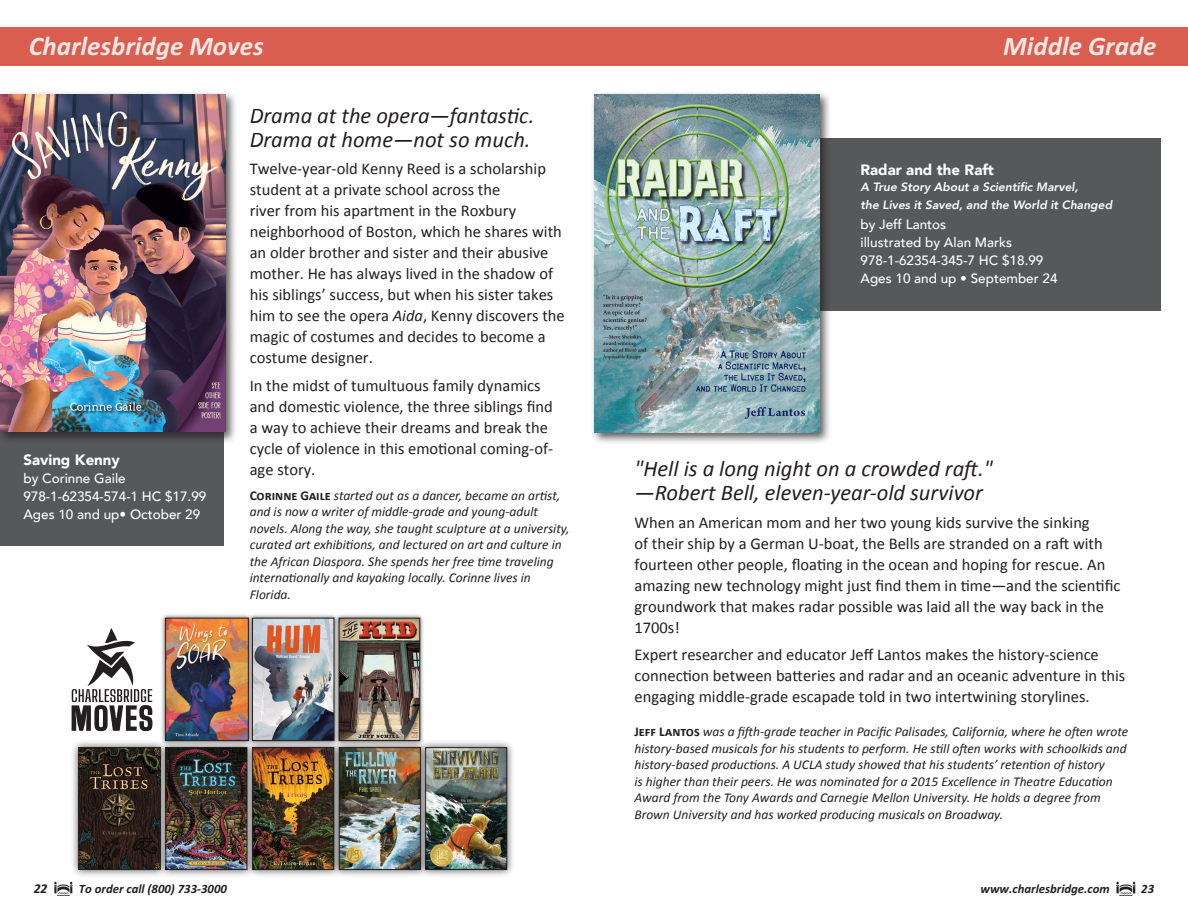
<style>
.page{position:relative;width:1188px;height:918px;background:#fff}
.page>*{position:absolute;margin:0;border:0;box-sizing:border-box;transform-origin:0 0}
.t1{font:italic 700 27px "Calibri";color:#fff}
.Tagline{font:italic 22.5px/24px "Calibri";color:#231f20}
.Tagline-2{font:16.5px/21px "Calibri";color:#231f20}
.t2{font:900 15px "Avenir";color:#fff}
.Tagline-3{font:italic 13.5px/16.5px "Calibri";color:#231f20}
.t3{font:500 13.5px/18px "Avenir";color:#fff}
.t4{font:italic 700 13.5px "Calibri";color:#231f20}
.t5{font:italic 700 12.75px "Calibri";color:#231f20}
.t6{font:italic 800 12px/18px "Avenir";color:#fff}
.s1{font-style:italic}
.s2{font-weight:700;font-style:normal}
</style>
<div class="page">
<div style="left:0;top:389px;width:224px;height:157px;background:#57585a"></div>
<div style="left:798px;top:138px;width:363px;height:172px;background:#57585a"></div>
<img style="left:54px;top:881px;width:19px;height:15px">
<div style="left:0;top:27px;width:1188px;height:39px;background:#d95e4f"></div>
<div style="left:0;top:90px;width:238px;height:355px;background:#231f20;opacity:.75"></div>
<img style="left:0;top:94px;width:225px;height:338px">
<img style="left:71px;top:628px;width:82px;height:104px">
<div style="left:331px;top:739px;width:98px;height:139px;background:#231f20;opacity:.75"></div>
<img style="left:342px;top:749px;width:75px;height:119px">
<div style="left:339px;top:747px;width:82px;height:123px;border:1px solid #231f20"></div>
<div style="left:70px;top:739px;width:99px;height:139px;background:#231f20;opacity:.75"></div>
<img style="left:81px;top:749px;width:76px;height:119px">
<div style="left:79px;top:747px;width:81px;height:123px;border:1px solid #231f20"></div>
<div style="left:157px;top:739px;width:98px;height:139px;background:#231f20;opacity:.75"></div>
<img style="left:167px;top:749px;width:77px;height:119px">
<div style="left:165px;top:747px;width:82px;height:123px;border:1px solid #231f20"></div>
<div style="left:244px;top:739px;width:98px;height:139px;background:#231f20;opacity:.75"></div>
<img style="left:254px;top:749px;width:78px;height:119px">
<div style="left:252px;top:747px;width:82px;height:123px;border:1px solid #231f20"></div>
<div style="left:417px;top:739px;width:98px;height:139px;background:#231f20;opacity:.75"></div>
<img style="left:427px;top:749px;width:78px;height:119px">
<div style="left:425px;top:747px;width:82px;height:123px;border:1px solid #231f20"></div>
<div style="left:160px;top:613px;width:93px;height:132px;background:#231f20;opacity:.75"></div>
<img style="left:167px;top:620px;width:80px;height:119px">
<div style="left:165px;top:618px;width:84px;height:123px;border:1px solid #231f20"></div>
<div style="left:214px;top:838px;width:12px;height:12px;border:1px solid #231f20"></div>
<div style="left:247px;top:613px;width:92px;height:132px;background:#231f20;opacity:.75"></div>
<img style="left:254px;top:620px;width:78px;height:119px">
<div style="left:252px;top:618px;width:82px;height:123px;border:1px solid #231f20"></div>
<div style="left:334px;top:613px;width:91px;height:132px;background:#231f20;opacity:.75"></div>
<img style="left:341px;top:620px;width:77px;height:119px">
<div style="left:339px;top:618px;width:81px;height:123px;border:1px solid #231f20"></div>
<div style="left:590px;top:90px;width:242px;height:355px;background:#231f20;opacity:.75"></div>
<img style="left:594px;top:94px;width:225px;height:338px">
<img style="left:1116px;top:881px;width:20px;height:15px">
<h1 class="t1" style="left:29px;top:29px;width:237px">Charlesbridge Moves</h1>
<p class="t2" style="left:23px;top:447px;width:98px">Saving Kenny</p>
<p class="t3" style="left:23px;top:469px;width:184px">by Corinne Gaile<br>978-1-62354-574-1 HC $17.99<br>Ages 10 and up• October 29</p>
<p class="Tagline" style="left:250px;top:102px;width:286px">Drama at the opera—fantastic.<br>Drama at home—not so much.</p>
<p class="Tagline-2" style="left:250px;top:158px;width:317px">Twelve-year-old Kenny Reed is a scholarship student at a private school across the<br>river from his apartment in the Roxbury neighborhood of Boston, which he shares with an older brother and sister and their abusive mother. He has always lived in the shadow of his siblings’ success, but when his sister takes him to see the opera <span class="s1">Aida</span>, Kenny discovers the magic of costumes and decides to become a costume designer.</p>
<p class="Tagline-2" style="left:250px;top:375px;width:305px">In the midst of tumultuous family dynamics and domestic violence, the three siblings find a way to achieve their dreams and break the cycle of violence in this emotional coming-of&shy;age story.</p>
<p class="Tagline-3" style="left:250px;top:487px;width:321px"><span class="s2">Corinne Gaile</span> started out as a dancer, became an artist, and is now a writer of middle-grade and young-adult novels. Along the way, she taught sculpture at a university, curated art exhibitions, and lectured on art and culture in the African Diaspora. She spends her free time traveling internationally and kayaking locally. Corinne lives in Florida.</p>
<p class="t4" style="left:34px;top:880px;width:15px">22</p>
<p class="t5" style="left:79px;top:880px;width:150px">To order call (800) 733-3000</p>
<h1 class="t1" style="left:1003px;top:29px;width:155px">Middle Grade</h1>
<p class="t2" style="left:860px;top:156px;width:135px">Radar and the Raft</p>
<p class="t6" style="left:860px;top:178px;width:253px">A True Story About a Scientific Marvel,<br>the Lives it Saved, and the World it Changed</p>
<p class="t3" style="left:860px;top:214px;width:199px">by Jeff Lantos<br>illustrated by Alan Marks<br>978-1-62354-345-7 HC $18.99<br>Ages 10 and up • September 24</p>
<p class="Tagline" style="left:634px;top:456px;width:360px">"Hell is a long night on a crowded raft." —Robert Bell, eleven-year-old survivor</p>
<p class="Tagline-2" style="left:634px;top:512px;width:487px">When an American mom and her two young kids survive the sinking<br>of their ship by a German U-boat, the Bells are stranded on a raft with fourteen other people, floating in the ocean and hoping for rescue. An amazing new technology might just find them in time—and the scientific groundwork that makes radar possible was laid all the way back in the 1700s!</p>
<p class="Tagline-2" style="left:634px;top:644px;width:492px">Expert researcher and educator Jeff Lantos makes the history-science connection between batteries and radar and an oceanic adventure in this engaging middle-grade escapade told in two intertwining storylines.</p>
<p class="Tagline-3" style="left:634px;top:723px;width:495px"><span class="s2">Jeff Lantos</span> was a fifth-grade teacher in Pacific Palisades, California, where he often wrote history-based musicals for his students to perform. He still often works with schoolkids and history-based productions. A UCLA study showed that his students’ retention of history<br>is higher than their peers. He was nominated for a 2015 Excellence in Theatre Education Award from the Tony Awards and Carnegie Mellon University. He holds a degree from Brown University and has worked producing musicals on Broadway.</p>
<p class="t5" style="left:981px;top:880px;width:131px">www.charlesbridge.com</p>
<p class="t5" style="left:1141px;top:880px;width:14px">23</p>
</div>
